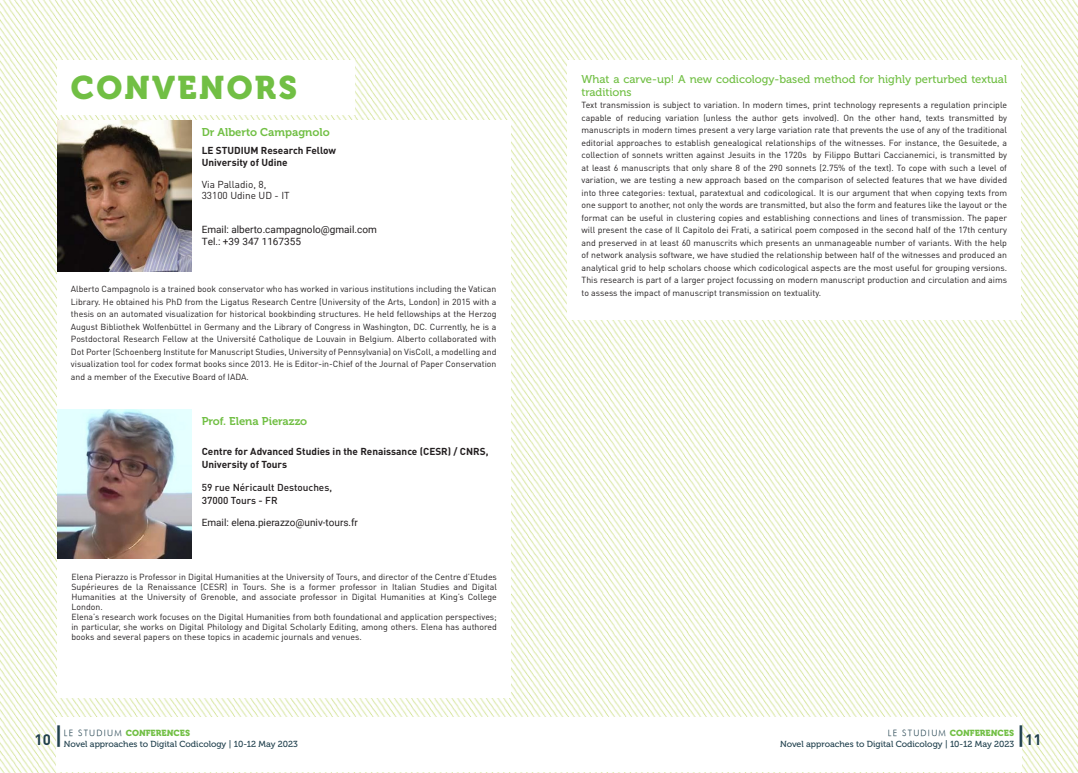
<style>
.page{position:relative;width:1078px;height:773px;background:#fff}
.page>*{position:absolute;margin:0;border:0;box-sizing:border-box;transform-origin:0 0}
.t1{font:32.5px "Museo 900";letter-spacing:.07em;color:#71bf44}
.t2{font:700 15px "DIN Pro";color:#20404d}
.Titre{font:11.25px/13.5px "Museo 500";color:#71bf44}
.Nom_def{font:11.25px "Museo 700";color:#71bf44}
.Coordonnées{font:700 10px/11.2px "DIN Pro";color:#231f20}
.Coordonnées-2{font:10px "Roboto";color:#231f20}
.Coordonnées-3{font:500 10px "DIN Pro";color:#231f20}
.Coordonnées-4{font:10px "DIN Pro";color:#231f20}
.Titre-2{font:8.75px/12.5px "DIN Pro";color:#231f20;text-align:justify}
.CV{font:8.75px/12.5px "DIN Pro";color:#231f20;text-align:justify}
.t3{font:8.75px "Museo 500";color:#20404d}
.t4{font:8.75px "Museo 900";color:#71bf44}
.s1{font-weight:500;font-size:25px}
.s2{font-family:"Futura";font-style:italic;color:#20404d}
</style>
<div class="page">
<img style="left:0;top:0;width:1077px;height:772px">
<div style="left:567px;top:60px;width:453px;height:260px;background:#fff"></div>
<div style="left:57px;top:120px;width:454px;height:163px;background:#fff"></div>
<div style="left:57px;top:271px;width:453px;height:139px;background:#fff"></div>
<div style="left:57px;top:60px;width:297px;height:55px;background:#fff"></div>
<div style="left:57px;top:410px;width:454px;height:148px;background:#fff"></div>
<img style="left:57px;top:410px;width:134px;height:148px">
<img style="left:57px;top:120px;width:134px;height:151px">
<div style="left:57px;top:558px;width:454px;height:139px;background:#fff"></div>
<div style="left:57px;top:717px;width:482px;height:55px;background:#fff"></div>
<div style="left:539px;top:717px;width:481px;height:55px;background:#fff"></div>
<p class="t1" style="left:71px;top:69px;width:227px">CONVENORS</p>
<p class="Nom_def" style="left:202px;top:126px;width:129px">Dr Alberto Campagnolo</p>
<p class="Coordonnées" style="left:202px;top:145px;width:136px">LE STUDIUM Research Fellow<br>University of Udine</p>
<p class="Coordonnées-4" style="left:202px;top:178px;width:66px">Via Palladio, 8,</p>
<p class="Coordonnées-4" style="left:202px;top:189px;width:89px">33100 Udine UD - IT</p>
<p class="Coordonnées-2" style="left:202px;top:223px;width:176px">Email: alberto.campagnolo@gmail.com</p>
<p class="Coordonnées-2" style="left:202px;top:234px;width:101px">Tel.: +39 347 1167355</p>
<p class="CV" style="left:71px;top:282px;width:427px">Alberto Campagnolo is a trained book conservator who has worked in various institutions including the Vatican Library. He obtained his PhD from the Ligatus Research Centre (University of the Arts, London) in 2015 with a thesis on an automated visualization for historical bookbinding structures. He held fellowships at the Herzog August Bibliothek Wolfenbüttel in Germany and the Library of Congress in Washington, DC. Currently, he is a Postdoctoral Research Fellow at the Université Catholique de Louvain in Belgium. Alberto collaborated with Dot Porter (Schoenberg Institute for Manuscript Studies, University of Pennsylvania) on VisColl, a modelling and visualization tool for codex format books since 2013. He is Editor-in-Chief of the Journal of Paper Conservation and a member of the Executive Board of IADA.</p>
<p class="Nom_def" style="left:202px;top:415px;width:107px">Prof. Elena Pierazzo</p>
<p class="Coordonnées" style="left:202px;top:444px;width:288px;line-height:12.5px">Centre for Advanced Studies in the Renaissance (CESR) / CNRS,<br>University of Tours</p>
<p class="Coordonnées-3" style="left:202px;top:481px;width:132px">59 rue Néricault Destouches,</p>
<p class="Coordonnées-3" style="left:202px;top:493px;width:77px">37000 Tours - FR</p>
<p class="Coordonnées-2" style="left:202px;top:515px;width:158px">Email: elena.pierazzo@univ-tours.fr</p>
<p class="CV" style="left:71px;top:571px;width:427px;line-height:10px">Elena Pierazzo is Professor in Digital Humanities at the University of Tours, and director of the Centre d’Etudes Supérieures de la Renaissance (CESR) in Tours. She is a former professor in Italian Studies and Digital Humanities at the University of Grenoble, and associate professor in Digital Humanities at King’s College London.</p>
<p class="CV" style="left:71px;top:611px;width:427px;line-height:10px">Elena’s research work focuses on the Digital Humanities from both foundational and application perspectives; in particular, she works on Digital Philology and Digital Scholarly Editing, among others. Elena has authored books and several papers on these topics in academic journals and venues.</p>
<h2 class="t2" style="left:35px;top:729px;width:30px">10 <span class="s1">|</span></h2>
<p class="t4" style="left:64px;top:728px;width:128px"><span class="s2">LE STUDIUM</span> CONFERENCES</p>
<p class="t3" style="left:64px;top:738px;width:235px">Novel approaches to Digital Codicology | 10-12 May 2023</p>
<p class="Titre" style="left:581px;top:72px;width:427px">What a carve-up! A new codicology-based method for highly perturbed textual traditions</p>
<p class="Titre-2" style="left:581px;top:98px;width:427px">Text transmission is subject to variation. In modern times, print technology represents a regulation principle capable of reducing variation (unless the author gets involved). On the other hand, texts transmitted by manuscripts in modern times present a very large variation rate that prevents the use of any of the traditional editorial approaches to establish genealogical relationships of the witnesses. For instance, the Gesuitede, a collection of sonnets written against Jesuits in the 1720s by Filippo Buttari Caccianemici, is transmitted by at least 6 manuscripts that only share 8 of the 290 sonnets (2.75% of the text). To cope with such a level of variation, we are testing a new approach based on the comparison of selected features that we have divided into three categories: textual, paratextual and codicological. It is our argument that when copying texts from one support to another, not only the words are transmitted, but also the form and features like the layout or the format can be useful in clustering copies and establishing connections and lines of transmission. The paper will present the case of Il Capitolo dei Frati, a satirical poem composed in the second half of the 17th century and preserved in at least 60 manuscrits which presents an unmanageable number of variants. With the help of network analysis software, we have studied the relationship between half of the witnesses and produced an analytical grid to help scholars choose which codicological aspects are the most useful for grouping versions.<br>This research is part of a larger project focussing on modern manuscript production and circulation and aims to assess the impact of manuscript transmission on textuality.</p>
<h2 class="t2" style="left:1016px;top:729px;width:26px"><span class="s1">|</span>11</h2>
<p class="t4" style="left:887px;top:728px;width:128px"><span class="s2">LE STUDIUM</span> CONFERENCES</p>
<p class="t3" style="left:779px;top:738px;width:235px">Novel approaches to Digital Codicology | 10-12 May 2023</p>
</div>
